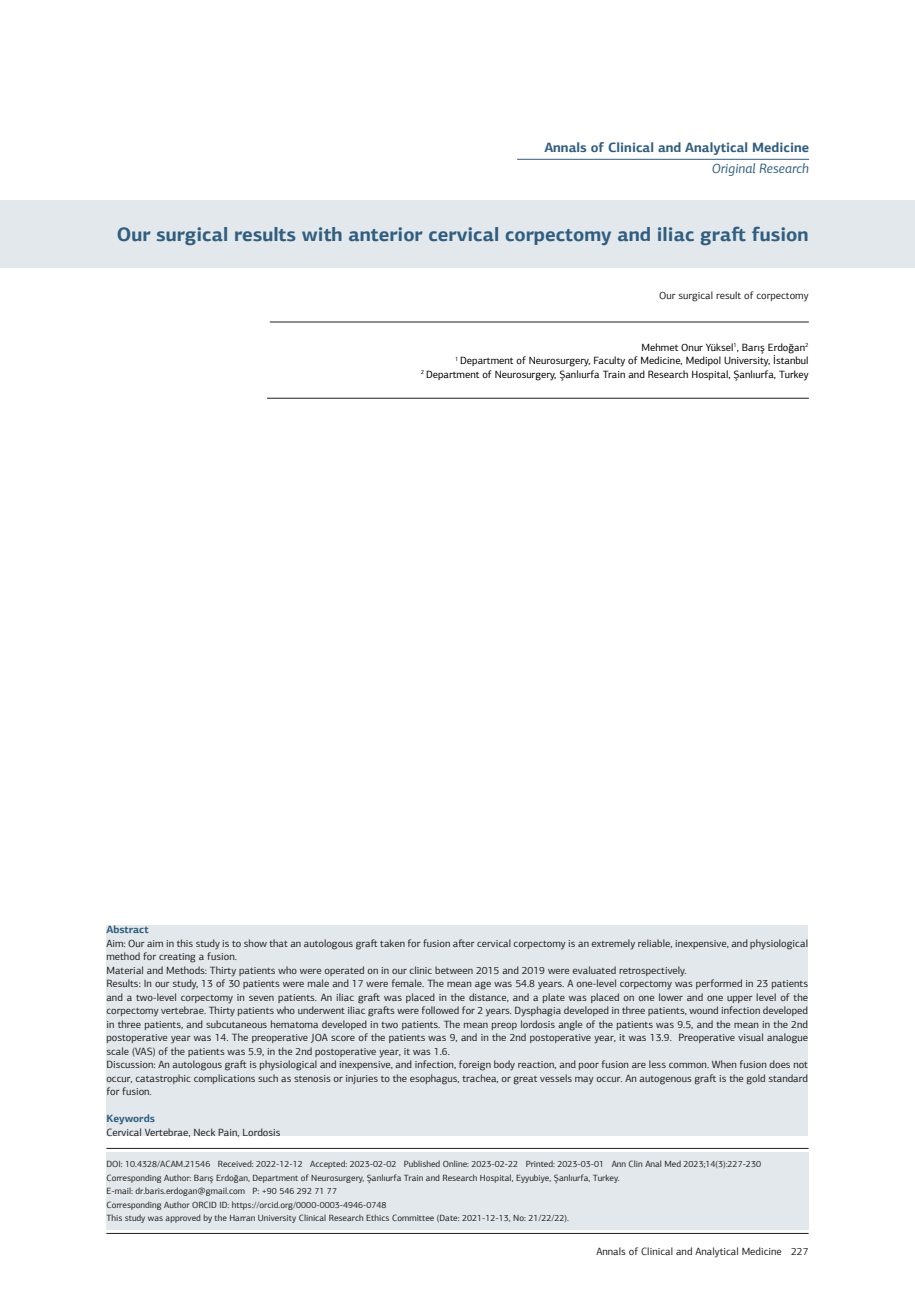
<style>
.page{position:relative;width:915px;height:1306px;background:#fff}
.page>*{position:absolute;margin:0;border:0;box-sizing:border-box;transform-origin:0 0}
.t1{font:700 19.5px "PF Agora Sans Pro";color:#315e80}
.t2{font:700 13.5px "PF Agora Sans Pro";color:#315e80}
.t3{font:italic 13.5px "PF Agora Sans Pro";color:#315e80}
.t4{font:10.5px/13.5px "PF Agora Sans Pro";color:#231f20;text-align:justify}
.t5{font:10.5px "PF Agora Sans Pro";color:#000}
.t6{font:700 10.5px "PF Agora Sans Pro";color:#315e80}
.t7{font:9px "PF Agora Sans Pro";color:#231f20}
</style>
<div class="page">
<hr style="left:106px;top:1233px;width:702px;height:1px;background:#231f20">
<div style="left:0;top:200px;width:914px;height:68px;background:#e2e8eb"></div>
<hr style="left:106px;top:1148px;width:702px;height:1px;background:#231f20">
<hr style="left:270px;top:322px;width:538px;height:1px;background:#231f20">
<hr style="left:267px;top:398px;width:541px;height:1px;background:#231f20">
<hr style="left:517px;top:159px;width:291px;height:1px;background:#315e80">
<div style="left:106px;top:1151px;width:702px;height:78px;background:#e2e8eb"></div>
<div style="left:106px;top:925px;width:701px;height:210px;background:#e2e8eb"></div>
<p class="t2" style="left:544px;top:139px;width:266px">Annals of Clinical and Analytical Medicine</p>
<p class="t3" style="left:711px;top:160px;width:99px">Original Research</p>
<p class="t1" style="left:117px;top:222px;width:693px">Our surgical results with anterior cervical corpectomy and iliac graft fusion</p>
<p class="t4" style="left:659px;top:288px;width:151px">Our surgical result of corpectomy</p>
<p class="t5" style="left:641px;top:341px;width:168px">Mehmet Onur Yüksel<sup>1</sup>, Barış Erdoğan<sup>2</sup></p>
<p class="t5" style="left:455px;top:354px;width:355px"><sup>1</sup> Department of Neurosurgery, Faculty of Medicine, Medipol University, İstanbul</p>
<p class="t5" style="left:421px;top:368px;width:389px"><sup>2</sup> Department of Neurosurgery, Şanlıurfa Train and Research Hospital, Şanlıurfa, Turkey</p>
<p class="t6" style="left:106px;top:923px;width:44px">Abstract</p>
<p class="t4" style="left:106px;top:936px;width:703px">Aim: Our aim in this study is to show that an autologous graft taken for fusion after cervical corpectomy is an extremely reliable, inexpensive, and physiological method for creating a fusion.</p>
<p class="t4" style="left:106px;top:963px;width:581px">Material and Methods: Thirty patients who were operated on in our clinic between 2015 and 2019 were evaluated retrospectively.</p>
<p class="t4" style="left:106px;top:976px;width:703px">Results: In our study, 13 of 30 patients were male and 17 were female. The mean age was 54.8 years. A one-level corpectomy was performed in 23 patients and a two-level corpectomy in seven patients. An iliac graft was placed in the distance, and a plate was placed on one lower and one upper level of the corpectomy vertebrae. Thirty patients who underwent iliac grafts were followed for 2 years. Dysphagia developed in three patients, wound infection developed in three patients, and subcutaneous hematoma developed in two patients. The mean preop lordosis angle of the patients was 9.5, and the mean in the 2nd postoperative year was 14. The preoperative JOA score of the patients was 9, and in the 2nd postoperative year, it was 13.9. Preoperative visual analogue scale (VAS) of the patients was 5.9, in the 2nd postoperative year, it was 1.6.</p>
<p class="t4" style="left:106px;top:1057px;width:703px">Discussion: An autologous graft is physiological and inexpensive, and infection, foreign body reaction, and poor fusion are less common. When fusion does not occur, catastrophic complications such as stenosis or injuries to the esophagus, trachea, or great vessels may occur. An autogenous graft is the gold standard for fusion.</p>
<p class="t6" style="left:106px;top:1112px;width:50px">Keywords</p>
<p class="t4" style="left:106px;top:1125px;width:175px">Cervical Vertebrae, Neck Pain, Lordosis</p>
<p class="t7" style="left:106px;top:1158px;width:656px">DOI: 10.4328/ACAM.21546 Received: 2022-12-12 Accepted: 2023-02-02 Published Online: 2023-02-22 Printed: 2023-03-01 Ann Clin Anal Med 2023;14(3):227-230</p>
<p class="t7" style="left:106px;top:1172px;width:514px">Corresponding Author: Barış Erdoğan, Department of Neurosurgery, Şanlıurfa Train and Research Hospital, Eyyubiye, Şanlıurfa, Turkey.</p>
<p class="t7" style="left:106px;top:1185px;width:232px">E-mail: dr.baris.erdogan@gmail.com P: +90 546 292 71 77</p>
<p class="t7" style="left:106px;top:1199px;width:281px">Corresponding Author ORCID ID: https://orcid.org/0000-0003-4946-0748</p>
<p class="t7" style="left:106px;top:1212px;width:464px">This study was approved by the Harran University Clinical Research Ethics Committee (Date: 2021-12-13, No: 21/22/22).</p>
<p class="t4" style="left:596px;top:1244px;width:213px">Annals of Clinical and Analytical Medicine 227</p>
</div>
